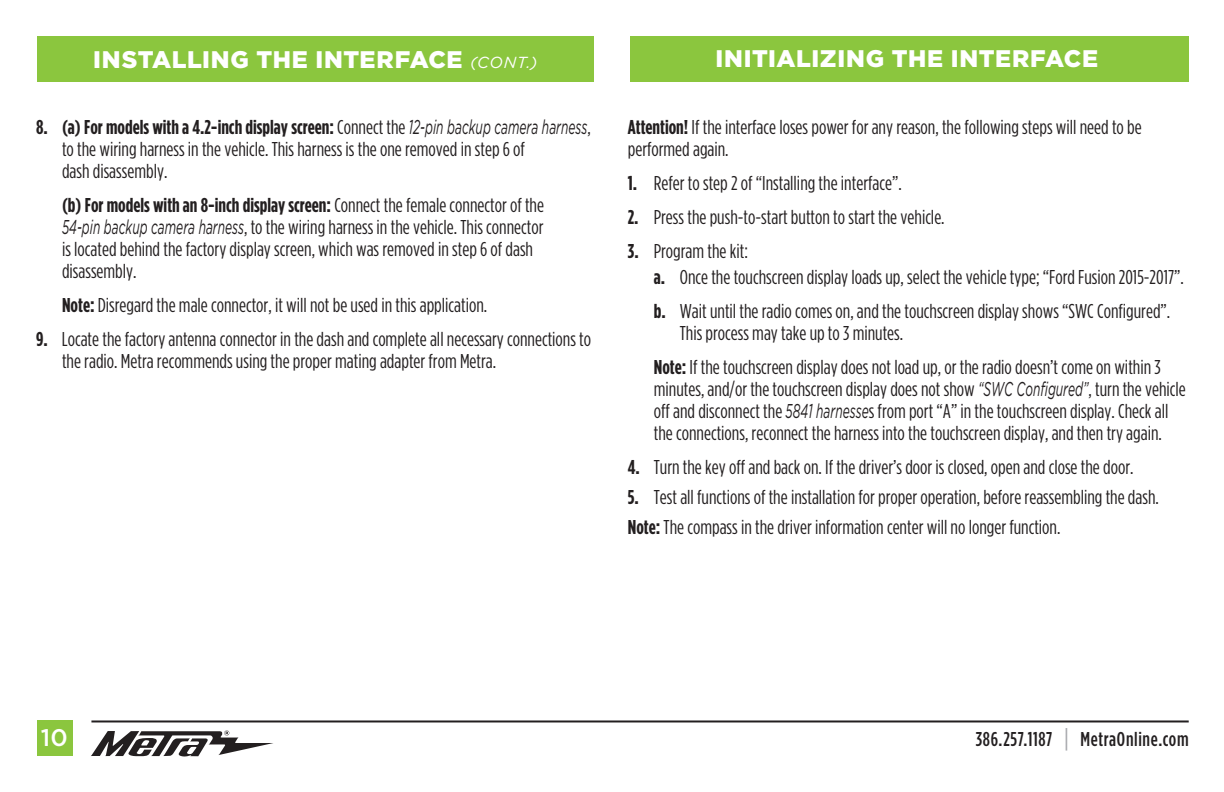
<style>
.page{position:relative;width:1224px;height:792px;background:#fff}
.page>*{position:absolute;margin:0;border:0;box-sizing:border-box;transform-origin:0 0}
.t1{font:900 24px "Gotham";letter-spacing:.025em;color:#fff}
.t2{font:500 24px "Gotham";color:#fff}
.t3{font:20px/22px "Gotham Condensed";color:#231f20}
.t4{font:500 20px "Gotham Condensed";letter-spacing:.03em;color:#231f20}
.s1{font-weight:400;font-style:italic;font-size:16px}
.s2{font-weight:700}
.s3{font-family:"Gotham";font-style:italic}
.s4{font-size:26px;color:#a8a9ad}
</style>
<div class="page">
<div style="left:37px;top:36px;width:1152px;height:46px;background:#8bc63e"></div>
<svg style="left:91px;top:730px;width:182px;height:27px"></svg>
<div style="left:37px;top:720px;width:36px;height:36px;background:#8bc63e"></div>
<hr style="left:91px;top:720px;width:1098px;height:2px;background:#231f20">
<div style="left:594px;top:30px;width:36px;height:59px;background:#fff"></div>
<p class="t1" style="left:93px;top:46px;width:446px">INSTALLING THE INTERFACE <span class="s1">(CONT.)</span></p>
<p class="t3" style="left:62px;top:116px;width:530px;text-indent:-26px"><span class="s2">8. (a) For models with a 4.2-inch display screen:</span> Connect the <span class="s3">12-pin backup camera harness</span>, to the wiring harness in the vehicle. This harness is the one removed in step 6 of<br>dash disassembly.</p>
<p class="t3" style="left:62px;top:194px;width:484px"><span class="s2">(b) For models with an 8-inch display screen:</span> Connect the female connector of the <span class="s3">54-pin backup camera harness</span>, to the wiring harness in the vehicle. This connector is located behind the factory display screen, which was removed in step 6 of dash disassembly.</p>
<p class="t3" style="left:62px;top:294px;width:427px"><span class="s2">Note:</span> Disregard the male connector, it will not be used in this application.</p>
<p class="t3" style="left:62px;top:328px;width:531px;text-indent:-26px"><span class="s2">9.</span> Locate the factory antenna connector in the dash and complete all necessary connections to the radio. Metra recommends using the proper mating adapter from Metra.</p>
<p class="t1" style="left:716px;top:45px;width:384px">INITIALIZING THE INTERFACE</p>
<p class="t3" style="left:628px;top:116px;width:515px"><span class="s2">Attention!</span> If the interface loses power for any reason, the following steps will need to be performed again.</p>
<p class="t3" style="left:628px;top:172px;width:275px"><span class="s2">1.</span> Refer to step 2 of “Installing the interface”.</p>
<p class="t3" style="left:628px;top:206px;width:318px"><span class="s2">2.</span> Press the push-to-start button to start the vehicle.</p>
<p class="t3" style="left:654px;top:238px;width:532px;line-height:26px;text-indent:-26px"><span class="s2">3.</span> Program the kit:<br><span class="s2">a.</span> Once the touchscreen display loads up, select the vehicle type; “Ford Fusion 2015-2017”.</p>
<p class="t3" style="left:680px;top:300px;width:492px;text-indent:-26px"><span class="s2">b.</span> Wait until the radio comes on, and the touchscreen display shows “SWC Configured”.<br>This process may take up to 3 minutes.</p>
<p class="t3" style="left:654px;top:356px;width:533px"><span class="s2">Note:</span> If the touchscreen display does not load up, or the radio doesn’t come on within 3 minutes, and/or the touchscreen display does not show <span class="s3">“SWC Configured”</span>, turn the vehicle off and disconnect the <span class="s3">5841 harnesse</span>s from port “A” in the touchscreen display. Check all the connections, reconnect the harness into the touchscreen display, and then try again.</p>
<p class="t3" style="left:628px;top:455px;width:507px"><span class="s2">4.</span> Turn the key off and back on. If the driver’s door is closed, open and close the door.</p>
<p class="t3" style="left:628px;top:481px;width:533px;line-height:30px"><span class="s2">5.</span> Test all functions of the installation for proper operation, before reassembling the dash.<br><span class="s2">Note:</span> The compass in the driver information center will no longer function.</p>
<p class="t2" style="left:41px;top:723px;width:29px">10</p>
<p class="t4" style="left:976px;top:728px;width:215px">386.257.1187 <span class="s4">|</span> MetraOnline.com</p>
</div>
